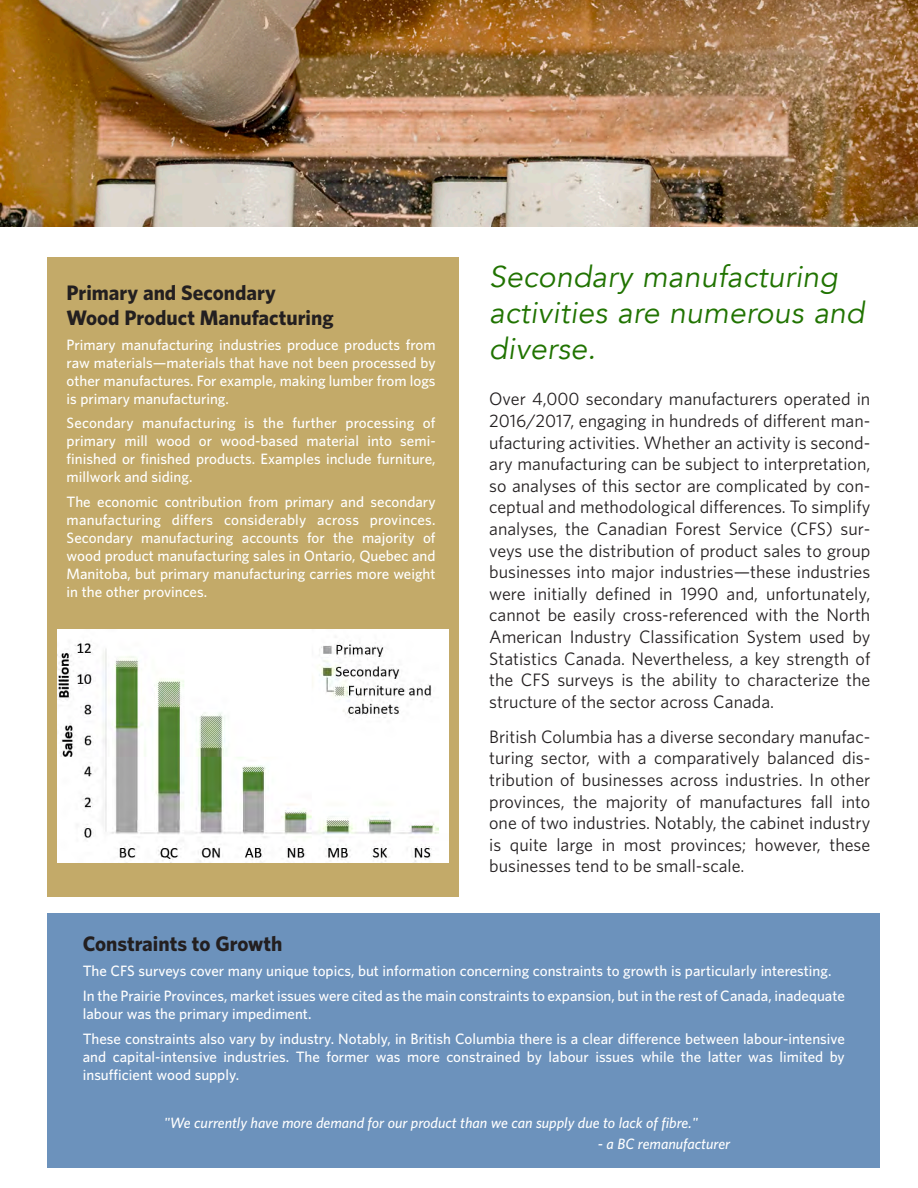
<style>
.page{position:relative;width:918px;height:1188px;background:#fff}
.page>*{position:absolute;margin:0;border:0;box-sizing:border-box;transform-origin:0 0}
.Head_A{font:italic 30px/36px "Avenir";letter-spacing:.01em;color:#207300}
.Text_para_indent{font:700 21px/25.2px "Whitney";color:#231f20}
.t1{font:18px/21.6px "Whitney";color:#231f20;text-align:justify}
.Text_para_indent-2{font:500 15px/18px "Whitney";color:#fff;text-align:justify}
.Text_para_indent-3{font:italic 500 15px "Whitney";color:#fff}
</style>
<div class="page">
<div style="left:48px;top:914px;width:832px;height:254px;background:#6c92bc"></div>
<img style="left:0;top:0;width:918px;height:227px">
<div style="left:48px;top:257px;width:411px;height:639px;background:#c3aa69"></div>
<img style="left:58px;top:629px;width:391px;height:233px">
<p class="Text_para_indent" style="left:67px;top:279px;width:268px">Primary and Secondary<br>Wood Product Manufacturing</p>
<p class="Text_para_indent-2" style="left:67px;top:335px;width:370px">Primary manufacturing industries produce products from raw materials—materials that have not been processed by other manufactures. For example, making lumber from logs is primary manufacturing.</p>
<p class="Text_para_indent-2" style="left:67px;top:414px;width:371px">Secondary manufacturing is the further processing of primary mill wood or wood-based material into semi&shy;finished or finished products. Examples include furniture, millwork and siding.</p>
<p class="Text_para_indent-2" style="left:67px;top:492px;width:370px">The economic contribution from primary and secondary manufacturing differs considerably across provinces.<br>Secondary manufacturing accounts for the majority of wood product manufacturing sales in Ontario, Quebec and Manitoba, but primary manufacturing carries more weight in the other provinces.</p>
<p class="Head_A" style="left:489px;top:259px;width:377px">Secondary manufacturing activities are numerous and diverse.</p>
<p class="t1" style="left:489px;top:388px;width:383px">Over 4,000 secondary manufacturers operated in 2016/2017, engaging in hundreds of different man&shy;ufacturing activities. Whether an activity is second&shy;ary manufacturing can be subject to interpretation, so analyses of this sector are complicated by con&shy;ceptual and methodological differences. To simplify analyses, the Canadian Forest Service (CFS) sur&shy;veys use the distribution of product sales to group businesses into major industries—these industries were initially defined in 1990 and, unfortunately, cannot be easily cross-referenced with the North American Industry Classification System used by Statistics Canada. Nevertheless, a key strength of the CFS surveys is the ability to characterize the structure of the sector across Canada.</p>
<p class="t1" style="left:489px;top:725px;width:383px">British Columbia has a diverse secondary manufac&shy;turing sector, with a comparatively balanced dis&shy;tribution of businesses across industries. In other provinces, the majority of manufactures fall into one of two industries. Notably, the cabinet industry is quite large in most provinces; however, these businesses tend to be small-scale.</p>
<p class="Text_para_indent" style="left:83px;top:931px;width:201px">Constraints to Growth</p>
<p class="Text_para_indent-2" style="left:83px;top:961px;width:750px">The CFS surveys cover many unique topics, but information concerning constraints to growth is particularly interesting.</p>
<p class="Text_para_indent-2" style="left:83px;top:986px;width:764px">In the Prairie Provinces, market issues were cited as the main constraints to expansion, but in the rest of Canada, inadequate labour was the primary impediment.</p>
<p class="Text_para_indent-2" style="left:83px;top:1029px;width:764px">These constraints also vary by industry. Notably, in British Columbia there is a clear difference between labour-intensive and capital-intensive industries. The former was more constrained by labour issues while the latter was limited by insufficient wood supply.</p>
<p class="Text_para_indent-3" style="left:164px;top:1114px;width:536px">"We currently have more demand for our product than we can supply due to lack of fibre."</p>
<p class="Text_para_indent-3" style="left:598px;top:1135px;width:134px">- a BC remanufacturer</p>
</div>
